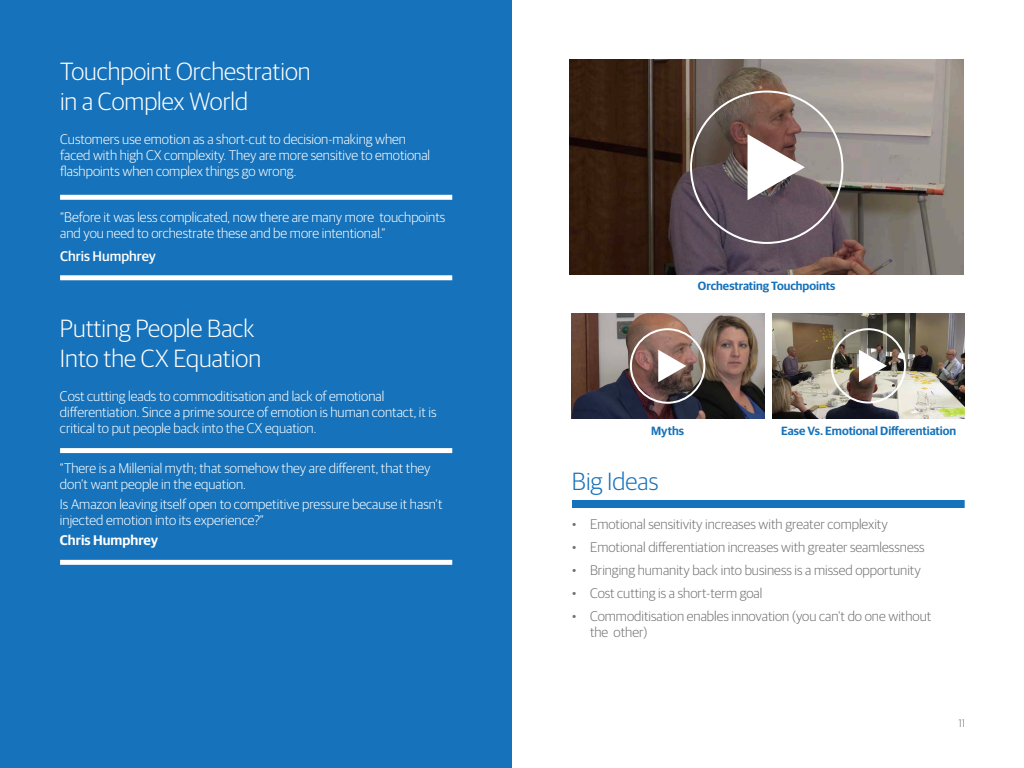
<style>
.page{position:relative;width:1024px;height:768px;background:#fff}
.page>*{position:absolute;margin:0;border:0;box-sizing:border-box;transform-origin:0 0}
.Body_2_14pt___white{font:300 25px/30px "Guardian Sans";color:#fff}
.t1{font:300 25px "Guardian Sans";color:#1672ba}
.Body_2_14pt___white-2{font:300 14px/16px "Guardian Sans";color:#fff}
.t2{font:300 14px/16px "Guardian Sans";color:#717275}
.Body_2_14pt___grey_b{font:300 14px/16px "Guardian Sans";color:#fff}
.Body_2_14pt___grey_b-2{font:500 14px "Guardian Sans";color:#fff}
.Body_2_14pt___white-3{font:600 14px "Guardian Sans";color:#fff}
.t3{font:600 12px "Guardian Sans";letter-spacing:-.005em;color:#1672ba}
.t4{font:300 11px "Guardian Sans";color:#717275}
</style>
<div class="page">
<div style="left:0;top:0;width:512px;height:768px;background:#1672ba"></div>
<img style="left:571px;top:314px;width:193px;height:104px">
<img style="left:772px;top:314px;width:193px;height:104px">
<div style="left:630px;top:328px;width:75px;height:76px;border:2px solid #fff;border-radius:50%"></div>
<svg style="left:658px;top:350px;width:28px;height:32px"></svg>
<div style="left:831px;top:328px;width:75px;height:76px;border:2px solid #fff;border-radius:50%"></div>
<svg style="left:859px;top:350px;width:28px;height:32px"></svg>
<div style="left:572px;top:500px;width:393px;height:8px;background:#1672ba"></div>
<img style="left:570px;top:60px;width:394px;height:214px">
<svg style="left:748px;top:134px;width:57px;height:66px"></svg>
<div style="left:60px;top:275px;width:392px;height:5px;background:#fff"></div>
<div style="left:60px;top:560px;width:392px;height:5px;background:#fff"></div>
<div style="left:60px;top:195px;width:392px;height:5px;background:#fff"></div>
<div style="left:60px;top:448px;width:392px;height:5px;background:#fff"></div>
<p class="Body_2_14pt___white" style="left:60px;top:54px;width:252px">Touchpoint Orchestration in a Complex World</p>
<p class="Body_2_14pt___white-2" style="left:60px;top:130px;width:371px">Customers use emotion as a short-cut to decision-making when faced with high CX complexity. They are more sensitive to emotional flashpoints when complex things go wrong.</p>
<p class="Body_2_14pt___grey_b" style="left:60px;top:208px;width:387px">“Before it was less complicated, now there are many more touchpoints and you need to orchestrate these and be more intentional.”</p>
<p class="Body_2_14pt___grey_b-2" style="left:60px;top:246px;width:97px">Chris Humphrey</p>
<p class="Body_2_14pt___white" style="left:60px;top:311px;width:203px">Putting People Back<br>Into the CX Equation</p>
<p class="Body_2_14pt___white-2" style="left:60px;top:388px;width:378px">Cost cutting leads to commoditisation and lack of emotional differentiation. Since a prime source of emotion is human contact, it is critical to put people back into the CX equation.</p>
<p class="Body_2_14pt___white-2" style="left:60px;top:460px;width:372px">“There is a Millenial myth; that somehow they are different, that they don’t want people in the equation.</p>
<p class="Body_2_14pt___white-2" style="left:60px;top:496px;width:384px">Is Amazon leaving itself open to competitive pressure because it hasn’t injected emotion into its experience?”</p>
<p class="Body_2_14pt___white-3" style="left:60px;top:530px;width:100px">Chris Humphrey</p>
<p class="t3" style="left:698px;top:277px;width:139px">Orchestrating Touchpoints</p>
<p class="t3" style="left:651px;top:422px;width:34px">Myths</p>
<p class="t3" style="left:781px;top:422px;width:177px">Ease Vs. Emotional Differentiation</p>
<p class="t1" style="left:572px;top:464px;width:88px">Big Ideas</p>
<p class="t2" style="left:572px;top:515px;width:317px">• Emotional sensitivity increases with greater complexity</p>
<p class="t2" style="left:572px;top:538px;width:354px">• Emotional differentiation increases with greater seamlessness</p>
<p class="t2" style="left:572px;top:561px;width:350px">• Bringing humanity back into business is a missed opportunity</p>
<p class="t2" style="left:572px;top:584px;width:192px">• Cost cutting is a short-term goal</p>
<p class="t2" style="left:590px;top:607px;width:343px;text-indent:-18px">• Commoditisation enables innovation (you can’t do one without the other)</p>
<p class="t4" style="left:958px;top:715px;width:8px">11</p>
</div>
